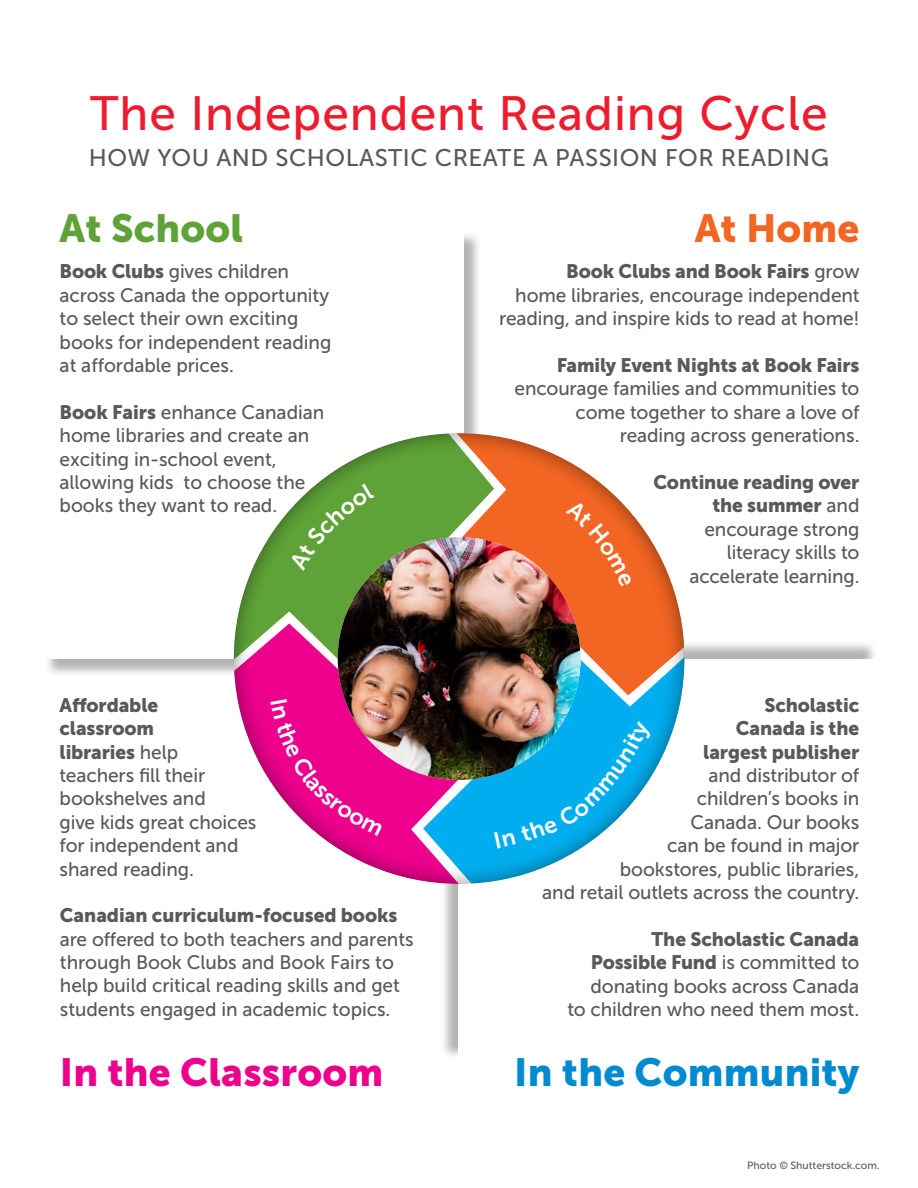
<style>
.page{position:relative;width:918px;height:1188px;background:#fff}
.page>*{position:absolute;margin:0;border:0;box-sizing:border-box;transform-origin:0 0}
.t1{font:48px "Museo Sans 500";letter-spacing:.02em;color:#ed1c2f}
.Section_title{font:39px "Museo Sans 900";letter-spacing:.005em;color:#ec008c}
.Section_title-2{font:39px "Museo Sans 900";letter-spacing:.005em;color:#008bd0}
.Section_body_copy{font:39px "Museo Sans 900";letter-spacing:.005em;color:#5fa338}
.Section_title-3{font:39px "Museo Sans 900";letter-spacing:.005em;color:#f26522}
.t2{font:24px "Museo Sans 500";letter-spacing:.02em;color:#58595b}
.Section_body_copy-2{font:19.5px/23.4px "Museo Sans 500";letter-spacing:-.005em;color:#58595b;text-align:right}
.Section_title-4{font:19.5px/23.4px "Museo Sans 500";letter-spacing:-.005em;color:#58595b}
.t3{font:10.5px "Museo Sans 500";color:#58595b}
.s1{font-family:"Museo Sans 900"}
</style>
<div class="page">
<div style="left:439px;top:640px;width:438px;height:420px;background:#000;opacity:.3"></div>
<div style="left:458px;top:659px;width:422px;height:403px;background:#fff"></div>
<div style="left:44px;top:231px;width:438px;height:447px;background:#000;opacity:.3"></div>
<div style="left:42px;top:229px;width:421px;height:430px;background:#fff"></div>
<div style="left:221px;top:422px;width:476px;height:462px;background:#000;opacity:.5"></div>
<img style="left:338px;top:537px;width:243px;height:243px;border-radius:121px">
<svg style="left:271px;top:699px;width:112px;height:137px;background:#e92093"></svg>
<svg style="left:494px;top:721px;width:160px;height:128px;background:#27abdc"></svg>
<svg style="left:289px;top:483px;width:85px;height:88px;background:#65a541"></svg>
<svg style="left:566px;top:500px;width:66px;height:87px;background:#ef6624"></svg>
<p class="t1" style="left:90px;top:87px;width:739px">The Independent Reading Cycle</p>
<p class="t2" style="left:89px;top:145px;width:742px">HOW YOU AND SCHOLASTIC CREATE A PASSION FOR READING</p>
<p class="Section_body_copy" style="left:60px;top:206px;width:185px">At School</p>
<p class="Section_body_copy-2" style="left:60px;top:260px;width:273px;text-align:left"><span class="s1">Book Clubs</span> gives children across Canada the opportunity to select their own exciting books for independent reading at affordable prices.</p>
<p class="Section_body_copy-2" style="left:60px;top:400px;width:266px;text-align:left"><span class="s1">Book Fairs</span> enhance Canadian home libraries and create an exciting in-school event, allowing kids to choose the books they want to read.</p>
<p class="Section_body_copy-2" style="left:60px;top:693px;width:198px;text-align:left"><span class="s1">Affordable classroom<br>libraries</span> help teachers fill their bookshelves and<br>give kids great choices for independent and shared reading.</p>
<p class="Section_title-4" style="left:60px;top:904px;width:355px"><span class="s1">Canadian curriculum-focused books </span>are offered to both teachers and parents through Book Clubs and Book Fairs to help build critical reading skills and get students engaged in academic topics.</p>
<p class="Section_title" style="left:60px;top:1050px;width:325px">In the Classroom</p>
<p class="Section_title-3" style="left:695px;top:206px;width:166px">At Home</p>
<p class="Section_body_copy-2" style="left:499px;top:260px;width:362px"><span class="s1">Book Clubs and Book Fairs</span> grow<br>home libraries, encourage independent reading, and inspire kids to read at home!</p>
<p class="Section_body_copy-2" style="left:514px;top:354px;width:347px"><span class="s1">Family Event Nights at Book Fairs </span>encourage families and communities to come together to share a love of reading across generations.</p>
<p class="Section_body_copy-2" style="left:653px;top:471px;width:208px"><span class="s1">Continue reading over the summer</span> and encourage strong literacy skills to accelerate learning.</p>
<p class="Section_body_copy-2" style="left:542px;top:693px;width:319px"><span class="s1">Scholastic<br>Canada is the<br>largest publisher<br></span>and distributor of<br>children’s books in<br>Canada. Our books<br>can be found in major<br>bookstores, public libraries,<br>and retail outlets across the country.</p>
<p class="Section_body_copy-2" style="left:568px;top:927px;width:293px"><span class="s1">The Scholastic Canada<br>Possible Fund</span> is committed to donating books across Canada to children who need them most.</p>
<p class="Section_title-2" style="left:514px;top:1050px;width:347px">In the Community</p>
<p class="t3" style="left:747px;top:1160px;width:134px">Photo © Shutterstock.com.</p>
</div>
